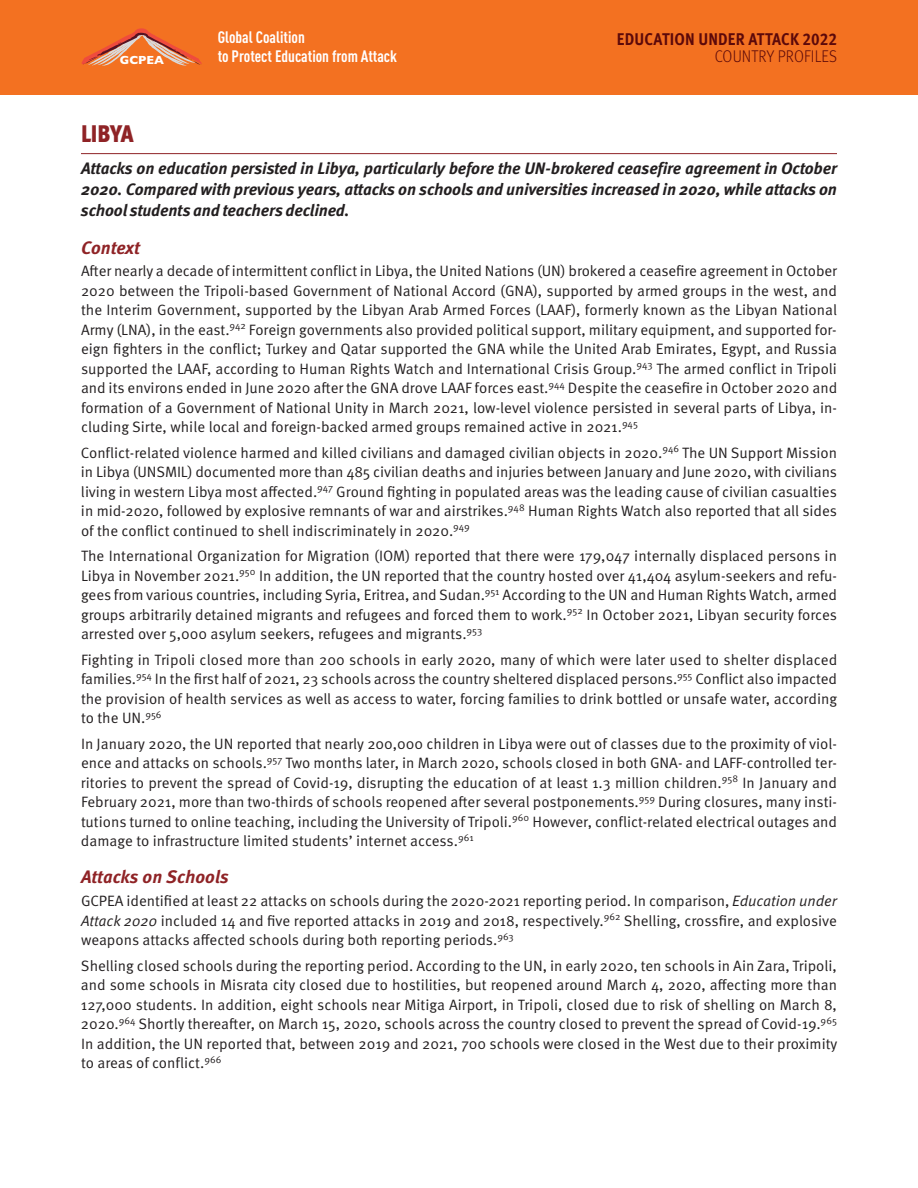
<style>
.page{position:relative;width:918px;height:1188px;background:#fff}
.page>*{position:absolute;margin:0;border:0;box-sizing:border-box;transform-origin:0 0}
.t1{font:900 condensed 24px "Meta Pro";letter-spacing:-.01em;color:#8f2326}
.t2{font:italic 700 18px "Meta Pro";color:#8f2326}
.t3{font:700 16.95px "Meta Pro";letter-spacing:.01em;color:#5c090a;scale:.9 1}
.t4{font:300 16.95px "Meta Pro";letter-spacing:.01em;color:#5c090a;scale:.9 1}
.t5{font:italic 700 16.5px/21px "Meta Pro";letter-spacing:-.01em;color:#231f20;text-align:justify}
.t6{font:700 16.35px/19.4px "DIN Cond";color:#fff}
.t7{font:15px/19.5px "Meta Pro Norm";color:#231f20;text-align:justify}
.t8{font:700 11.85px "Gill Sans";color:#fff}
.s1{font-family:"Meta Pro Norm Ita"}
</style>
<div class="page">
<hr style="left:81px;top:153px;width:756px;height:1px;background:#8f2326">
<div style="left:0;top:0;width:918px;height:95px;background:#f37121"></div>
<svg style="left:81px;top:28px;width:121px;height:38px"></svg>
<p class="t6" style="left:218px;top:29px;width:181px">Global Coalition<br>to Protect Education from Attack</p>
<p class="t3" style="left:617px;top:29px;width:246px">EDUCATION UNDER ATTACK 2022</p>
<p class="t8" style="left:120px;top:56px;width:46px">GCPEA</p>
<p class="t4" style="left:715px;top:47px;width:137px">COUNTRY PROFILES</p>
<h1 class="t1" style="left:81px;top:120px;width:54px">LIBYA</h1>
<p class="t5" style="left:81px;top:159px;width:758px">Attacks on education persisted in Libya, particularly before the UN-brokered ceasefire agreement in October 2020. Compared with previous years, attacks on schools and universities increased in 2020, while attacks on school students and teachers declined.</p>
<p class="t2" style="left:81px;top:240px;width:60px">Context</p>
<p class="t7" style="left:81px;top:263px;width:758px">After nearly a decade of intermittent conflict in Libya, the United Nations (UN) brokered a ceasefire agreement in October 2020 between the Tripoli-based Government of National Accord (GNA), supported by armed groups in the west, and the Interim Government, supported by the Libyan Arab Armed Forces (LAAF), formerly known as the Libyan National Army (LNA), in the east.<sup>942</sup> Foreign governments also provided political support, military equipment, and supported for&shy;eign fighters in the conflict; Turkey and Qatar supported the GNA while the United Arab Emirates, Egypt, and Russia supported the LAAF, according to Human Rights Watch and International Crisis Group.<sup>943</sup> The armed conflict in Tripoli and its environs ended in June 2020 after the GNA drove LAAF forces east.<sup>944</sup> Despite the ceasefire in October 2020 and formation of a Government of National Unity in March 2021, low-level violence persisted in several parts of Libya, in&shy;cluding Sirte, while local and foreign-backed armed groups remained active in 2021.<sup>945</sup></p>
<p class="t7" style="left:81px;top:444px;width:758px">Conflict-related violence harmed and killed civilians and damaged civilian objects in 2020.<sup>946</sup> The UN Support Mission in Libya (UNSMIL) documented more than 485 civilian deaths and injuries between January and June 2020, with civilians living in western Libya most affected.<sup>947</sup> Ground fighting in populated areas was the leading cause of civilian casualties in mid-2020, followed by explosive remnants of war and airstrikes.<sup>948</sup> Human Rights Watch also reported that all sides of the conflict continued to shell indiscriminately in 2020.<sup>949</sup></p>
<p class="t7" style="left:81px;top:548px;width:758px">The International Organization for Migration (IOM) reported that there were 179,047 internally displaced persons in Libya in November 2021.<sup>950</sup> In addition, the UN reported that the country hosted over 41,404 asylum-seekers and refu&shy;gees from various countries, including Syria, Eritrea, and Sudan.<sup>951</sup> According to the UN and Human Rights Watch, armed groups arbitrarily detained migrants and refugees and forced them to work.<sup>952</sup> In October 2021, Libyan security forces arrested over 5,000 asylum seekers, refugees and migrants.<sup>953</sup></p>
<p class="t7" style="left:81px;top:651px;width:758px">Fighting in Tripoli closed more than 200 schools in early 2020, many of which were later used to shelter displaced families.<sup>954</sup> In the first half of 2021, 23 schools across the country sheltered displaced persons.<sup>955</sup> Conflict also impacted the provision of health services as well as access to water, forcing families to drink bottled or unsafe water, according to the UN.<sup>956</sup></p>
<p class="t7" style="left:81px;top:735px;width:758px">In January 2020, the UN reported that nearly 200,000 children in Libya were out of classes due to the proximity of viol&shy;ence and attacks on schools.<sup>957</sup> Two months later, in March 2020, schools closed in both GNA- and LAFF-controlled ter&shy;ritories to prevent the spread of Covid-19, disrupting the education of at least 1.3 million children.<sup>958</sup> In January and February 2021, more than two-thirds of schools reopened after several postponements.<sup>959</sup> During closures, many insti&shy;tutions turned to online teaching, including the University of Tripoli.<sup>960</sup> However, conflict-related electrical outages and damage to infrastructure limited students’ internet access.<sup>961</sup></p>
<p class="t2" style="left:81px;top:870px;width:149px">Attacks on Schools</p>
<p class="t7" style="left:81px;top:892px;width:758px">GCPEA identified at least 22 attacks on schools during the 2020-2021 reporting period. In comparison, <span class="s1">Education under Attack 2020</span> included 14 and five reported attacks in 2019 and 2018, respectively.<sup>962</sup> Shelling, crossfire, and explosive weapons attacks affected schools during both reporting periods.<sup>963</sup></p>
<p class="t7" style="left:81px;top:957px;width:758px">Shelling closed schools during the reporting period. According to the UN, in early 2020, ten schools in Ain Zara, Tripoli, and some schools in Misrata city closed due to hostilities, but reopened around March 4, 2020, affecting more than 127,000 students. In addition, eight schools near Mitiga Airport, in Tripoli, closed due to risk of shelling on March 8, 2020.<sup>964</sup> Shortly thereafter, on March 15, 2020, schools across the country closed to prevent the spread of Covid-19.<sup>965<br></sup>In addition, the UN reported that, between 2019 and 2021, 700 schools were closed in the West due to their proximity to areas of conflict.<sup>966</sup></p>
</div>
